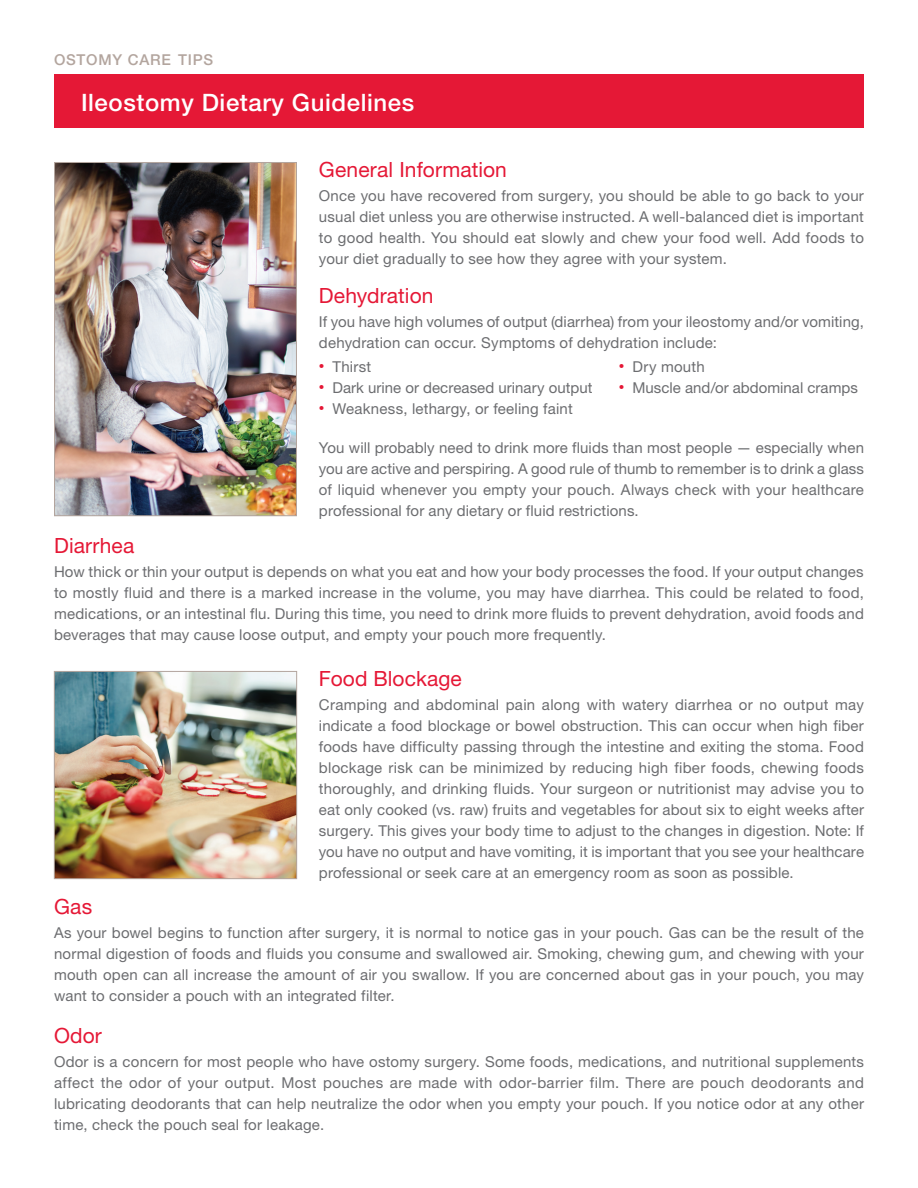
<style>
.page{position:relative;width:918px;height:1188px;background:#fff}
.page>*{position:absolute;margin:0;border:0;box-sizing:border-box;transform-origin:0 0}
.t1{font:500 24px "Helvetica Neue LT Pro";letter-spacing:.025em;color:#fff}
.Body_Copy__11_12{font:21px "Helvetica Neue LT Pro";letter-spacing:.005em;color:#e51836}
.Body_Copy__11_12-2{font:15px/21px "Helvetica Neue LT Pro";letter-spacing:.01em;color:#6c6d70;text-align:justify}
.t2{font:500 15px "Helvetica Neue LT Pro";letter-spacing:.05em;color:#b3a59e}
.s1{font-size:11.25px;color:#e51836}
</style>
<div class="page">
<img style="left:56px;top:164px;width:239px;height:350px">
<div style="left:54px;top:162px;width:243px;height:354px;border:1px solid #b3a59e"></div>
<img style="left:56px;top:673px;width:239px;height:204px">
<div style="left:54px;top:671px;width:243px;height:208px;border:1px solid #b3a59e"></div>
<div style="left:54px;top:74px;width:810px;height:54px;background:#e51836"></div>
<p class="t2" style="left:54px;top:50px;width:161px">OSTOMY CARE TIPS</p>
<p class="t1" style="left:81px;top:88px;width:335px">Ileostomy Dietary Guidelines</p>
<p class="Body_Copy__11_12" style="left:319px;top:157px;width:190px">General Information</p>
<p class="Body_Copy__11_12-2" style="left:319px;top:185px;width:547px">Once you have recovered from surgery, you should be able to go back to your usual diet unless you are otherwise instructed. A well-balanced diet is important to good health. You should eat slowly and chew your food well. Add foods to your diet gradually to see how they agree with your system.</p>
<p class="Body_Copy__11_12" style="left:319px;top:283px;width:116px">Dehydration</p>
<p class="Body_Copy__11_12-2" style="left:319px;top:311px;width:547px">If you have high volumes of output (diarrhea) from your ileostomy and/or vomiting, dehydration can occur. Symptoms of dehydration include:</p>
<p class="Body_Copy__11_12-2" style="left:319px;top:356px;width:54px"><span class="s1">•</span> Thirst</p>
<p class="Body_Copy__11_12-2" style="left:619px;top:356px;width:87px"><span class="s1">•</span> Dry mouth</p>
<p class="Body_Copy__11_12-2" style="left:319px;top:377px;width:275px"><span class="s1">•</span> Dark urine or decreased urinary output</p>
<p class="Body_Copy__11_12-2" style="left:619px;top:377px;width:241px"><span class="s1">•</span> Muscle and/or abdominal cramps</p>
<p class="Body_Copy__11_12-2" style="left:319px;top:398px;width:255px"><span class="s1">•</span> Weakness, lethargy, or feeling faint</p>
<p class="Body_Copy__11_12-2" style="left:319px;top:437px;width:547px">You will probably need to drink more fluids than most people — especially when you are active and perspiring. A good rule of thumb to remember is to drink a glass of liquid whenever you empty your pouch. Always check with your healthcare professional for any dietary or fluid restrictions.</p>
<p class="Body_Copy__11_12" style="left:54px;top:534px;width:82px">Diarrhea</p>
<p class="Body_Copy__11_12-2" style="left:54px;top:561px;width:812px">How thick or thin your output is depends on what you eat and how your body processes the food. If your output changes to mostly fluid and there is a marked increase in the volume, you may have diarrhea. This could be related to food, medications, or an intestinal flu. During this time, you need to drink more fluids to prevent dehydration, avoid foods and beverages that may cause loose output, and empty your pouch more frequently.</p>
<p class="Body_Copy__11_12" style="left:319px;top:666px;width:144px">Food Blockage</p>
<p class="Body_Copy__11_12-2" style="left:319px;top:694px;width:547px">Cramping and abdominal pain along with watery diarrhea or no output may indicate a food blockage or bowel obstruction. This can occur when high fiber foods have difficulty passing through the intestine and exiting the stoma. Food blockage risk can be minimized by reducing high fiber foods, chewing foods thoroughly, and drinking fluids. Your surgeon or nutritionist may advise you to eat only cooked (vs. raw) fruits and vegetables for about six to eight weeks after surgery. This gives your body time to adjust to the changes in digestion. Note: If you have no output and have vomiting, it is important that you see your healthcare professional or seek care at an emergency room as soon as possible.</p>
<p class="Body_Copy__11_12" style="left:54px;top:894px;width:40px">Gas</p>
<p class="Body_Copy__11_12-2" style="left:54px;top:922px;width:812px">As your bowel begins to function after surgery, it is normal to notice gas in your pouch. Gas can be the result of the normal digestion of foods and fluids you consume and swallowed air. Smoking, chewing gum, and chewing with your mouth open can all increase the amount of air you swallow. If you are concerned about gas in your pouch, you may want to consider a pouch with an integrated filter.</p>
<p class="Body_Copy__11_12" style="left:54px;top:1023px;width:49px">Odor</p>
<p class="Body_Copy__11_12-2" style="left:54px;top:1051px;width:812px">Odor is a concern for most people who have ostomy surgery. Some foods, medications, and nutritional supplements affect the odor of your output. Most pouches are made with odor-barrier film. There are pouch deodorants and lubricating deodorants that can help neutralize the odor when you empty your pouch. If you notice odor at any other time, check the pouch seal for leakage.</p>
</div>
